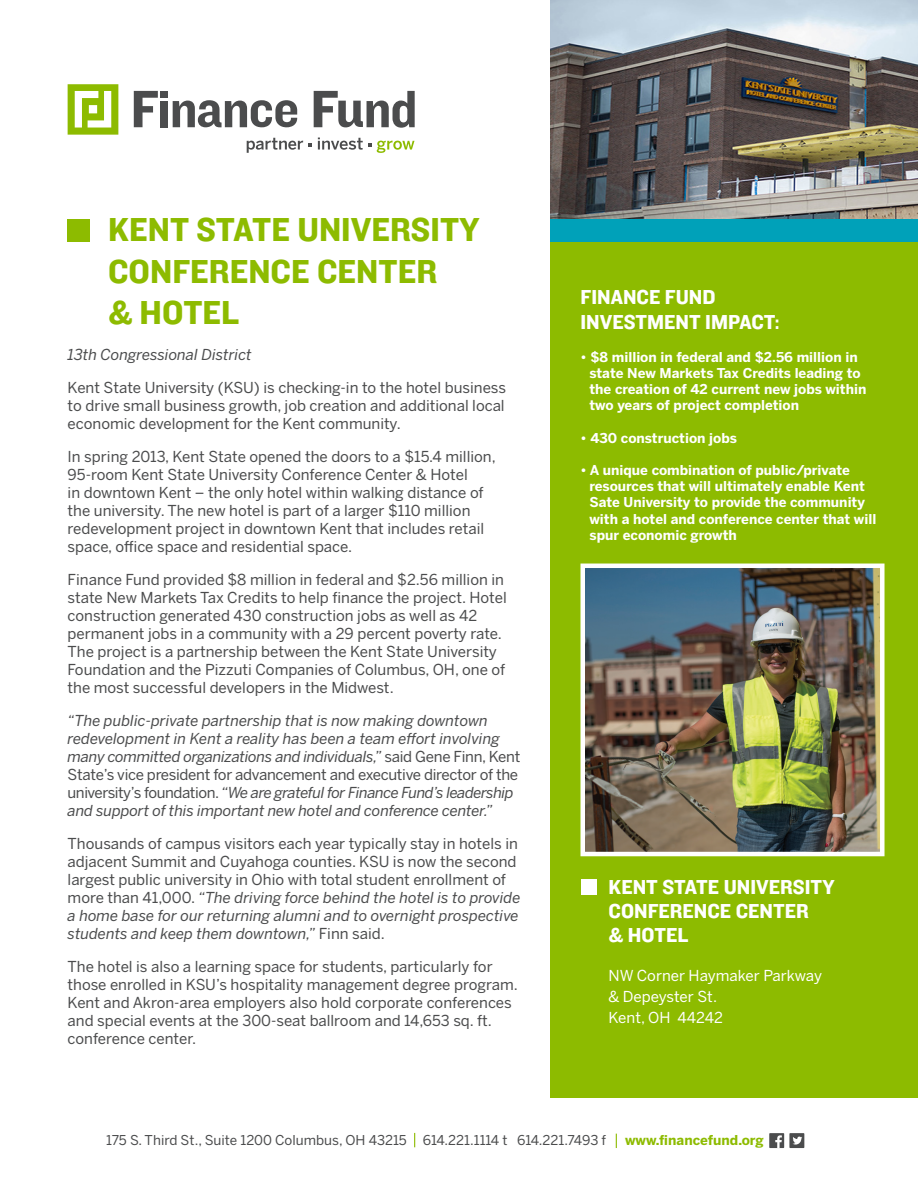
<style>
.page{position:relative;width:918px;height:1188px;background:#fff}
.page>*{position:absolute;margin:0;border:0;box-sizing:border-box;transform-origin:0 0}
.t1{font:34.5px/41.4px "Knockout 51 Middleweight";color:#8dbb00}
.t2{font:21px/24px "Knockout 51 Middleweight";color:#fff}
.t3{font:15px/18px "Benton Sans";color:#4b4c4d}
.t4{font:italic 15px/18px "Benton Sans";letter-spacing:-.01em;color:#4b4c4d}
.t5{font:15px/21px "Benton Sans";color:#fff}
.t6{font:700 13.5px/16.2px "Benton Sans";color:#fff}
.t7{font:13.5px "Benton Sans";color:#4b4c4d}
.t8{font:700 13.5px "Benton Sans";color:#8dbb00}
.s1{font-style:normal}
.s2{font-style:italic}
</style>
<div class="page">
<svg style="left:414px;top:1133px;width:1px;height:14px"></svg>
<svg style="left:616px;top:1134px;width:1px;height:14px"></svg>
<div style="left:789px;top:1133px;width:15px;height:15px;background:#4b4c4d"></div>
<svg style="left:793px;top:1137px;width:9px;height:8px"></svg>
<div style="left:769px;top:1133px;width:15px;height:15px;background:#4b4c4d"></div>
<svg style="left:775px;top:1135px;width:7px;height:13px"></svg>
<div style="left:551px;top:216px;width:367px;height:881px;background:#8dbb00"></div>
<div style="left:551px;top:216px;width:367px;height:26px;background:#00a1b9"></div>
<img style="left:585px;top:569px;width:295px;height:282px">
<div style="left:580px;top:564px;width:305px;height:292px;border:4px solid #fff"></div>
<img style="left:551px;top:0;width:367px;height:218px">
<svg style="left:134px;top:91px;width:24px;height:36px"></svg>
<div style="left:161px;top:101px;width:7px;height:26px;background:#4b4c4d"></div>
<svg style="left:173px;top:100px;width:124px;height:27px"></svg>
<svg style="left:314px;top:91px;width:101px;height:37px"></svg>
<svg style="left:68px;top:84px;width:50px;height:51px"></svg>
<div style="left:161px;top:91px;width:7px;height:6px;background:#4b4c4d"></div>
<svg style="left:247px;top:138px;width:65px;height:15px"></svg>
<svg style="left:318px;top:138px;width:96px;height:15px"></svg>
<div style="left:68px;top:219px;width:22px;height:23px;background:#8dbb00"></div>
<div style="left:581px;top:879px;width:16px;height:16px;background:#fff"></div>
<p class="t1" style="left:108px;top:208px;width:373px">KENT STATE UNIVERSITY<br>CONFERENCE CENTER<br>&amp; HOTEL</p>
<p class="t4" style="left:68px;top:346px;width:186px">13th Congressional District</p>
<p class="t3" style="left:68px;top:379px;width:440px;text-align:justify">Kent State University (KSU) is checking-in to the hotel business to drive small business growth, job creation and additional local economic development for the Kent community.</p>
<p class="t3" style="left:68px;top:448px;width:430px">In spring 2013, Kent State opened the doors to a $15.4 million, 95-room Kent State University Conference Center &amp; Hotel<br>in downtown Kent – the only hotel within walking distance of the university. The new hotel is part of a larger $110 million redevelopment project in downtown Kent that includes retail space, office space and residential space.</p>
<p class="t3" style="left:68px;top:571px;width:441px">Finance Fund provided $8 million in federal and $2.56 million in state New Markets Tax Credits to help finance the project. Hotel construction generated 430 construction jobs as well as 42 permanent jobs in a community with a 29 percent poverty rate.<br>The project is a partnership between the Kent State University Foundation and the Pizzuti Companies of Columbus, OH, one of the most successful developers in the Midwest.</p>
<p class="t4" style="left:68px;top:712px;width:454px">“The public-private partnership that is now making downtown redevelopment in Kent a reality has been a team effort involving many committed organizations and individuals,” <span class="s1">said Gene Finn, Kent State’s vice president for advancement and executive director of the university’s foundation.</span> “We are grateful for Finance Fund’s leadership and support of this important new hotel and conference center.”</p>
<p class="t3" style="left:68px;top:835px;width:454px">Thousands of campus visitors each year typically stay in hotels in adjacent Summit and Cuyahoga counties. KSU is now the second largest public university in Ohio with total student enrollment of more than 41,000. <span class="s2">“The driving force behind the hotel is to provide a home base for our returning alumni and to overnight prospective students and keep them downtown,”</span> Finn said.</p>
<p class="t3" style="left:68px;top:958px;width:452px">The hotel is also a learning space for students, particularly for those enrolled in KSU’s hospitality management degree program.<br>Kent and Akron-area employers also hold corporate conferences and special events at the 300-seat ballroom and 14,653 sq. ft. conference center.</p>
<p class="t2" style="left:580px;top:284px;width:137px">FINANCE FUND</p>
<p class="t2" style="left:580px;top:309px;width:201px">INVESTMENT IMPACT:</p>
<p class="t6" style="left:590px;top:348px;width:278px;text-indent:-9px">• $8 million in federal and $2.56 million in state New Markets Tax Credits leading to the creation of 42 current new jobs within two years of project completion</p>
<p class="t6" style="left:580px;top:429px;width:158px">• 430 construction jobs</p>
<p class="t6" style="left:590px;top:462px;width:288px;text-indent:-9px">• A unique combination of public/private resources that will ultimately enable Kent Sate University to provide the community with a hotel and conference center that will spur economic growth</p>
<p class="t2" style="left:609px;top:874px;width:228px">KENT STATE UNIVERSITY<br>CONFERENCE CENTER<br>&amp; HOTEL</p>
<p class="t5" style="left:609px;top:964px;width:215px">NW Corner Haymaker Parkway &amp; Depeyster St.</p>
<p class="t5" style="left:609px;top:1006px;width:116px">Kent, OH 44242</p>
<p class="t7" style="left:106px;top:1132px;width:501px">175 S. Third St., Suite 1200 Columbus, OH 43215 614.221.1114 t 614.221.7493 f</p>
<p class="t8" style="left:625px;top:1132px;width:140px">www.financefund.org</p>
</div>
